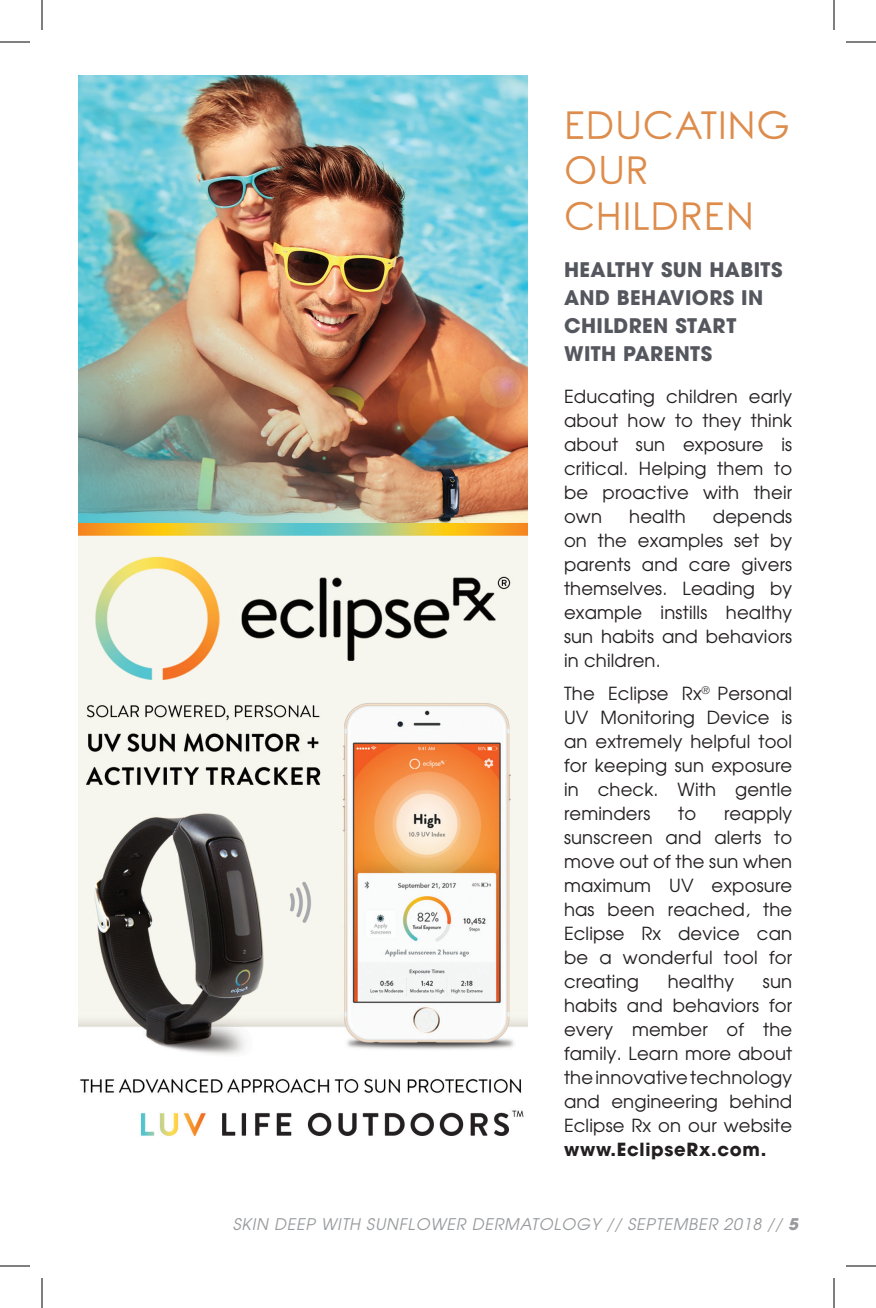
<style>
.page{position:relative;width:876px;height:1308px;background:#fff}
.page>*{position:absolute;margin:0;border:0;box-sizing:border-box;transform-origin:0 0}
.t1{font:38px/45.6px "Rounded Elegance";letter-spacing:.02em;color:#dd8c4b}
.t2{font:700 20px/28px "Avant Garde";letter-spacing:.02em;color:#55575f}
.t3{font:18px/24px "Avant Garde";letter-spacing:.01em;color:#231f20;text-align:justify}
.t4{font:italic 16px "Avant Garde";letter-spacing:.05em;color:#97999c}
.s1{font-weight:700}
</style>
<div class="page">
<img style="left:78px;top:75px;width:450px;height:1061px">
<hr style="left:0;top:42px;width:30px;height:1px;background:#000">
<hr style="left:846px;top:42px;width:30px;height:1px;background:#000">
<hr style="left:0;top:1266px;width:30px;height:1px;background:#000">
<hr style="left:846px;top:1266px;width:30px;height:1px;background:#000">
<hr style="left:42px;top:0;width:1px;height:30px;background:#000">
<hr style="left:42px;top:1278px;width:1px;height:30px;background:#000">
<hr style="left:834px;top:0;width:1px;height:30px;background:#000">
<hr style="left:834px;top:1278px;width:1px;height:30px;background:#000">
<p class="t1" style="left:564px;top:107px;width:227px">EDUCATING<br>OUR<br>CHILDREN</p>
<p class="t2" style="left:564px;top:255px;width:220px">HEALTHY SUN HABITS<br>AND BEHAVIORS IN<br>CHILDREN START<br>WITH PARENTS</p>
<p class="t3" style="left:564px;top:384px;width:230px">Educating children early about how to they think about sun exposure is critical. Helping them to be proactive with their own</p>
<p class="t3" style="left:564px;top:504px;width:230px;text-indent:149px">depends on the examples set by parents and care givers themselves. Leading by example instills healthy sun habits and behaviors in children.</p>
<p class="t3" style="left:564px;top:681px;width:230px">The Eclipse Rx<sup>®</sup> Personal UV Monitoring Device is an extremely helpful tool for keeping sun exposure in check. With gentle reminders</p>
<p class="t3" style="left:629px;top:504px;width:58px">health</p>
<p class="t3" style="left:564px;top:801px;width:230px;text-indent:160px">reapply sunscreen and alerts to move out of the sun when maximum UV exposure has been reached, the Eclipse Rx device can be a wonderful tool for creating</p>
<p class="t3" style="left:678px;top:801px;width:20px">to</p>
<p class="t3" style="left:668px;top:969px;width:68px">healthy</p>
<p class="t3" style="left:564px;top:969px;width:230px;text-indent:199px">sun habits and behaviors for every member of the family. Learn more about the innovative technology and engineering behind Eclipse Rx on our website <span class="s1">www.EclipseRx.com.</span></p>
<p class="t4" style="left:233px;top:1214px;width:567px">SKIN DEEP WITH SUNFLOWER DERMATOLOGY // SEPTEMBER 2018 // <span class="s1">5</span></p>
</div>
